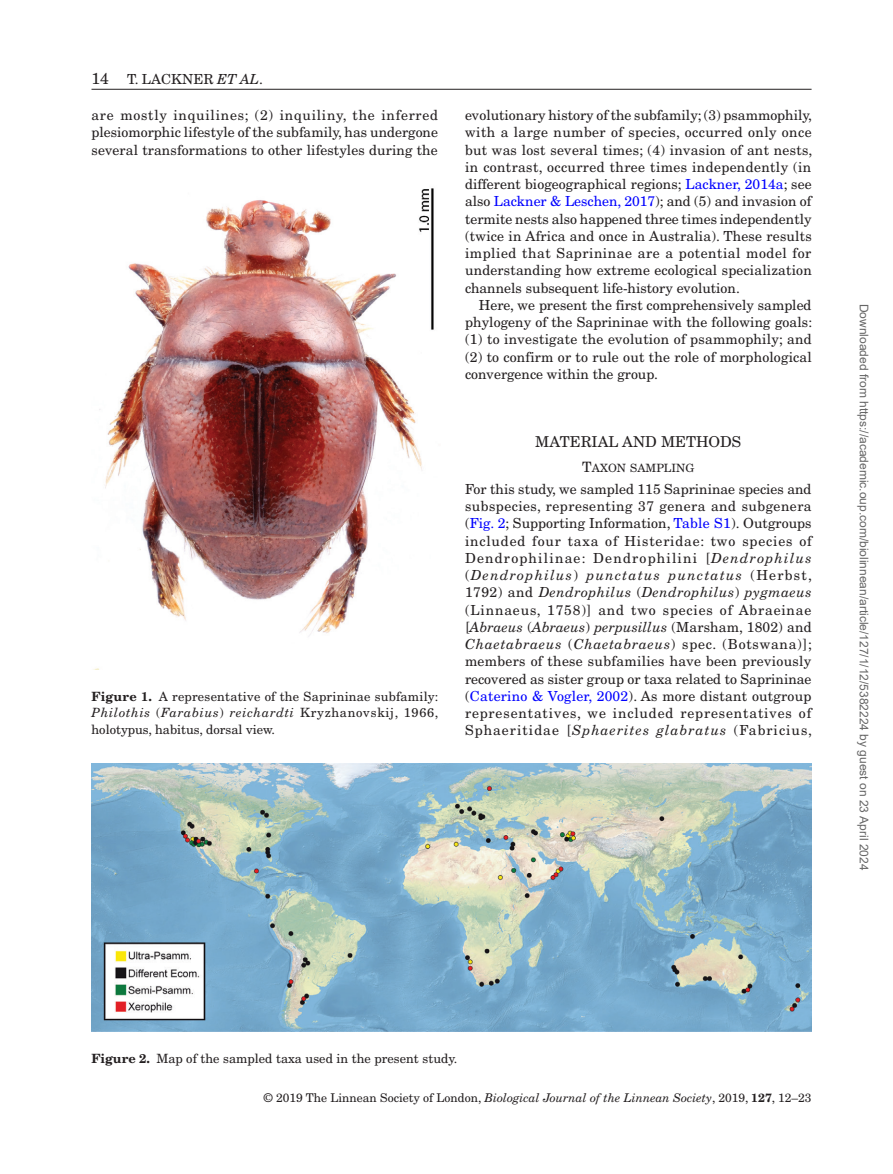
<style>
.page{position:relative;width:893px;height:1174px;background:#fff}
.page>*{position:absolute;margin:0;border:0;box-sizing:border-box;transform-origin:0 0}
.t1{font:15px "New Century Schlbk";color:#231f20}
.t2{font:13.8px/17.2px "New Century Schlbk";letter-spacing:.005em;color:#231f20;text-align:justify}
.t3{font:12.75px/16.5px "New Century Schlbk";color:#231f20;text-align:justify}
.t4{font:12px "Arial";color:#666}
.t5{font:12px "New Century Schlbk";color:#231f20}
.t6{font:11.4px "New Century Schlbk Roman SC800";color:#231f20}
.s1{font-size:15.75px}
.s2{font-style:italic}
.s3{color:#00f}
.s4{font-weight:700}
.s5{font-size:14.25px}
</style>
<div class="page">
<hr style="left:92px;top:89px;width:720px;height:1px;background:#231f20">
<img style="left:95px;top:188px;width:339px;height:481px">
<img style="left:92px;top:763px;width:719px;height:268px">
<p class="t2" style="left:92px;top:70px;width:173px"><span class="s1">14</span> T. LACKNER <span class="s2">ET AL</span>.</p>
<p class="t2" style="left:92px;top:107px;width:348px">are mostly inquilines; (2) inquiliny, the inferred plesiomorphic lifestyle of the subfamily, has undergone several transformations to other lifestyles during the</p>
<p class="t2" style="left:465px;top:107px;width:349px">evolutionary history of the subfamily; (3) psammophily, with a large number of species, occurred only once but was lost several times; (4) invasion of ant nests, in contrast, occurred three times independently (in different biogeographical regions; <span class="s3">Lackner, 2014a</span>; see also <span class="s3">Lackner &amp; Leschen, 2017</span>); and (5) and invasion of termite nests also happened three times independently (twice in Africa and once in Australia). These results implied that Saprininae are a potential model for understanding how extreme ecological specialization channels subsequent life-history evolution.</p>
<p class="t2" style="left:465px;top:296px;width:349px;text-indent:14px">Here, we present the first comprehensively sampled phylogeny of the Saprininae with the following goals: (1) to investigate the evolution of psammophily; and (2) to confirm or to rule out the role of morphological convergence within the group.</p>
<p class="t3" style="left:92px;top:688px;width:348px"><span class="s4">Figure 1.</span> A representative of the Saprininae subfamily:<br><span class="s2">Philothis</span> (<span class="s2">Farabius</span>) <span class="s2">reichardti</span> Kryzhanovskij, 1966, holotypus, habitus, dorsal view.</p>
<p class="t1" style="left:535px;top:432px;width:208px">MATERIAL AND METHODS</p>
<p class="t6" style="left:582px;top:461px;width:114px"><span class="s5">T</span>AXON SAMPLING</p>
<p class="t2" style="left:465px;top:480px;width:349px">For this study, we sampled 115 Saprininae species and subspecies, representing 37 genera and subgenera (<span class="s3">Fig. 2</span>; Supporting Information, <span class="s3">Table S1</span>). Outgroups included four taxa of Histeridae: two species of Dendrophilinae: Dendrophilini [<span class="s2">Dendrophilus </span>(<span class="s2">Dendrophilus</span>) <span class="s2">punctatus punctatus</span> (Herbst, 1792) and <span class="s2">Dendrophilus</span> (<span class="s2">Dendrophilus</span>) <span class="s2">pygmaeus </span>(Linnaeus, 1758)] and two species of Abraeinae [<span class="s2">Abraeus</span> (<span class="s2">Abraeus</span>) <span class="s2">perpusillus</span> (Marsham, 1802) and <span class="s2">Chaetabraeus</span> (<span class="s2">Chaetabraeus</span>) spec. (Botswana)]; members of these subfamilies have been previously recovered as sister group or taxa related to Saprininae (<span class="s3">Caterino &amp; Vogler, 2002</span>). As more distant outgroup representatives, we included representatives of Sphaeritidae [<span class="s2">Sphaerites glabratus</span> (Fabricius,</p>
<p class="t4" style="left:868px;top:303px;width:568px;rotate:90deg">Downloaded from https://academic.oup.com/biolinnean/article/127/1/12/5382224 by guest on 23 April 2024</p>
<p class="t3" style="left:92px;top:1050px;width:367px"><span class="s4">Figure 2.</span> Map of the sampled taxa used in the present study.</p>
<p class="t5" style="left:264px;top:1090px;width:549px">© 2019 The Linnean Society of London, <span class="s2">Biological Journal of the Linnean Society</span>, 2019, <span class="s4">127</span>, 12–23</p>
</div>
